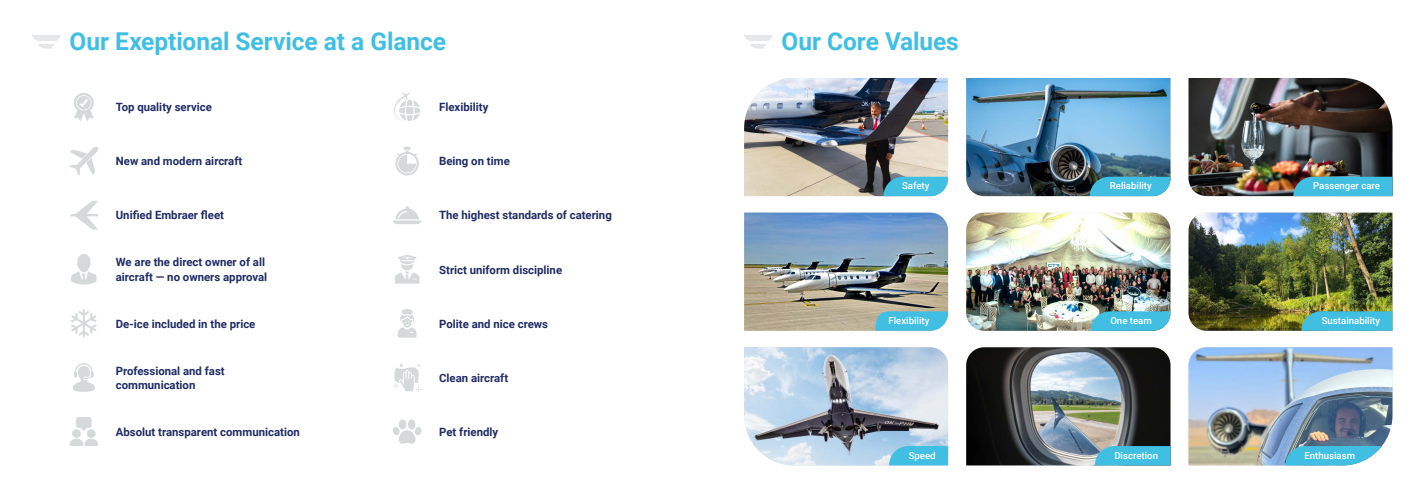
<style>
.page{position:relative;width:1424px;height:497px;background:#fff}
.page>*{position:absolute;margin:0;border:0;box-sizing:border-box;transform-origin:0 0}
.t1{font:700 24.5px "Roboto";letter-spacing:-.005em;color:#40bfe3}
.t2{font:700 11.38px/14.1px "Roboto";color:#202c64}
.t3{font:500 9.62px "Roboto";color:#fff}
</style>
<div class="page">
<svg style="left:744px;top:35px;width:29px;height:13px"></svg>
<img style="left:744px;top:78px;width:204px;height:118px">
<img style="left:744px;top:212px;width:204px;height:118px">
<svg style="left:744px;top:347px;width:204px;height:118px;background:#adc1d3"></svg>
<img style="left:966px;top:212px;width:204px;height:118px">
<img style="left:966px;top:78px;width:204px;height:118px">
<svg style="left:1090px;top:311px;width:80px;height:19px;background:#50c1e0"></svg>
<img style="left:966px;top:347px;width:204px;height:118px">
<img style="left:1188px;top:78px;width:204px;height:118px">
<img style="left:1188px;top:212px;width:204px;height:118px">
<img style="left:1188px;top:347px;width:204px;height:118px">
<svg style="left:32px;top:35px;width:29px;height:13px"></svg>
<svg style="left:71px;top:309px;width:26px;height:28px"></svg>
<svg style="left:398px;top:309px;width:19px;height:28px"></svg>
<svg style="left:72px;top:363px;width:23px;height:28px"></svg>
<svg style="left:393px;top:363px;width:28px;height:28px"></svg>
<svg style="left:394px;top:92px;width:26px;height:29px"></svg>
<svg style="left:393px;top:206px;width:28px;height:18px"></svg>
<svg style="left:70px;top:201px;width:28px;height:28px"></svg>
<svg style="left:395px;top:146px;width:24px;height:29px"></svg>
<svg style="left:69px;top:146px;width:29px;height:29px"></svg>
<svg style="left:393px;top:419px;width:29px;height:24px"></svg>
<svg style="left:76px;top:417px;width:16px;height:13px"></svg>
<div style="left:87px;top:428px;width:9px;height:9px;background:#d6d9d9;border-radius:50%"></div>
<svg style="left:72px;top:428px;width:9px;height:9px"></svg>
<svg style="left:69px;top:438px;width:29px;height:7px"></svg>
<svg style="left:395px;top:255px;width:24px;height:28px"></svg>
<svg style="left:71px;top:254px;width:26px;height:30px"></svg>
<svg style="left:74px;top:92px;width:20px;height:29px"></svg>
<h1 class="t1" style="left:69px;top:24px;width:378px">Our Exeptional Service at a Glance</h1>
<p class="t2" style="left:116px;top:100px;width:98px">Top quality service</p>
<p class="t2" style="left:439px;top:100px;width:51px">Flexibility</p>
<p class="t2" style="left:116px;top:154px;width:128px">New and modern aircraft</p>
<p class="t2" style="left:439px;top:154px;width:72px">Being on time</p>
<p class="t2" style="left:116px;top:208px;width:110px">Unified Embraer fleet</p>
<p class="t2" style="left:439px;top:208px;width:174px">The highest standards of catering</p>
<p class="t2" style="left:116px;top:254px;width:153px">We are the direct owner of all aircraft — no owners approval</p>
<p class="t2" style="left:439px;top:262px;width:125px">Strict uniform discipline</p>
<p class="t2" style="left:116px;top:316px;width:141px">De-ice included in the price</p>
<p class="t2" style="left:439px;top:316px;width:111px">Polite and nice crews</p>
<p class="t2" style="left:116px;top:362px;width:110px">Professional and fast communication</p>
<p class="t2" style="left:439px;top:370px;width:71px">Clean aircraft</p>
<p class="t2" style="left:116px;top:424px;width:186px">Absolut transparent communication</p>
<p class="t2" style="left:439px;top:424px;width:61px">Pet friendly</p>
<h1 class="t1" style="left:781px;top:24px;width:179px">Our Core Values</h1>
<p class="t3" style="left:902px;top:179px;width:29px">Safety</p>
<p class="t3" style="left:1110px;top:179px;width:43px">Reliability</p>
<p class="t3" style="left:1313px;top:179px;width:68px">Passenger care</p>
<p class="t3" style="left:888px;top:313px;width:42px">Flexibility</p>
<p class="t3" style="left:1110px;top:313px;width:43px">One team</p>
<p class="t3" style="left:1322px;top:313px;width:60px">Sustainability</p>
<p class="t3" style="left:908px;top:448px;width:28px">Speed</p>
<p class="t3" style="left:1114px;top:448px;width:45px">Discretion</p>
<p class="t3" style="left:1304px;top:448px;width:52px">Enthusiasm</p>
</div>
